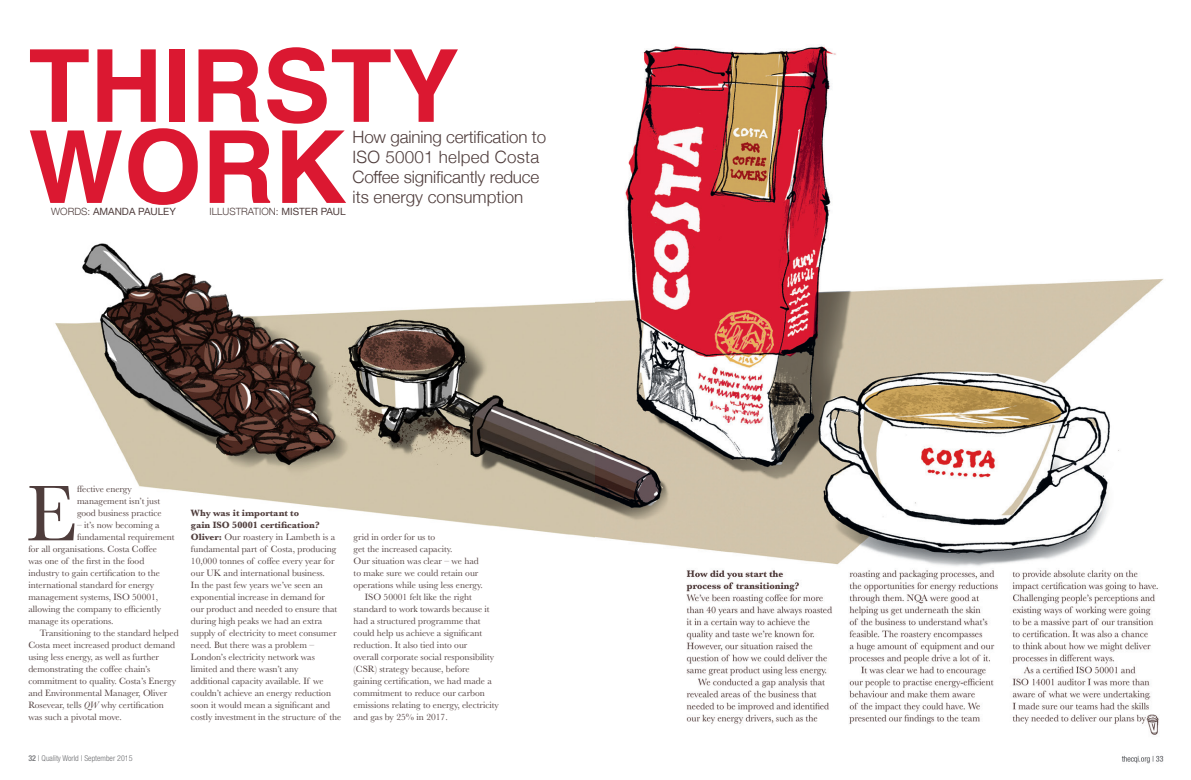
<style>
.page{position:relative;width:1191px;height:780px;background:#fff}
.page>*{position:absolute;margin:0;border:0;box-sizing:border-box;transform-origin:0 0}
.t1{font:700 100.6px/81px "Helvetica";color:#db1831}
.t2{font:82px "Baskerville";color:#4f3d3c}
.t3{font:300 17px/20px "Helvetica Neue";letter-spacing:-.01em;color:#4f3d3c}
.t4{font:300 10px "Helvetica Neue";color:#4f3d3c}
.t5{font:10px "Helvetica Neue";color:#4f3d3c}
.t6{font:9.5px/12px "Baskerville";color:#4f3d3c}
.t7{font:700 9.5px/12px "Baskerville";color:#4f3d3c}
.t8{font:300 condensed 8px "Helvetica Neue";color:#6c6d70}
.s1{font-weight:300}
.s2{font-weight:400}
.s3{font-style:italic}
.s4{font-weight:700}
.s5{font-weight:500}
</style>
<div class="page">
<img style="left:55px;top:243px;width:540px;height:295px">
<img style="left:595px;top:46px;width:569px;height:718px">
<p class="t1" style="left:28px;top:47px;width:432px">THIRSTY<br>WORK</p>
<p class="t5" style="left:51px;top:204px;width:126px"><span class="s1">WORDS:</span> AMANDA PAULEY</p>
<p class="t4" style="left:210px;top:203px;width:138px">ILLUSTRATION: <span class="s2">MISTER PAUL</span></p>
<p class="t3" style="left:352px;top:125px;width:195px">How gaining certification to<br>ISO 50001 helped Costa<br>Coffee significantly reduce its energy consumption</p>
<p class="t2" style="left:26px;top:461px;width:53px">E</p>
<p class="t6" style="left:77px;top:483px;width:86px">ffective energy management isn’t just good business practice</p>
<p class="t6" style="left:77px;top:519px;width:84px">– it’s now becoming a</p>
<p class="t6" style="left:77px;top:531px;width:99px">fundamental requirement</p>
<p class="t6" style="left:28px;top:543px;width:130px">for all organisations. Costa Coffee</p>
<p class="t6" style="left:28px;top:555px;width:117px">was one of the first in the food</p>
<p class="t6" style="left:28px;top:567px;width:133px">industry to gain certification to the</p>
<p class="t6" style="left:28px;top:579px;width:127px">international standard for energy</p>
<p class="t6" style="left:28px;top:591px;width:131px">management systems, ISO 50001,</p>
<p class="t6" style="left:28px;top:603px;width:134px">allowing the company to efficiently</p>
<p class="t6" style="left:28px;top:615px;width:87px">manage its operations.</p>
<p class="t6" style="left:28px;top:627px;width:152px;text-indent:11px">Transitioning to the standard helped Costa meet increased product demand using less energy, as well as further demonstrating the coffee chain’s commitment to quality. Costa’s Energy and Environmental Manager, Oliver Rosevear, tells <span class="s3">QW</span> why certification was such a pivotal move.</p>
<p class="t7" style="left:191px;top:507px;width:130px">Why was it important to gain ISO 50001 certification?</p>
<p class="t6" style="left:191px;top:531px;width:152px"><span class="s4">Oliver:</span> Our roastery in Lambeth is a fundamental part of Costa, producing 10,000 tonnes of coffee every year for our UK and international business.<br>In the past few years we’ve seen an exponential increase in demand for<br>our product and needed to ensure that during high peaks we had an extra supply of electricity to meet consumer need. But there was a problem – London’s electricity network was limited and there wasn’t any<br>additional capacity available. If we couldn’t achieve an energy reduction soon it would mean a significant and costly investment in the structure of the</p>
<p class="t6" style="left:353px;top:531px;width:131px">grid in order for us to<br>get the increased capacity.<br>Our situation was clear – we had to make sure we could retain our operations while using less energy.</p>
<p class="t6" style="left:353px;top:591px;width:147px;text-indent:11px">ISO 50001 felt like the right standard to work towards because it had a structured programme that could help us achieve a significant reduction. It also tied into our<br>overall corporate social responsibility (CSR) strategy because, before gaining certification, we had made a commitment to reduce our carbon emissions relating to energy, electricity and gas by 25% in 2017.</p>
<p class="t8" style="left:28px;top:753px;width:106px"><span class="s5">32</span> | Quality World | September 2015</p>
</div>
